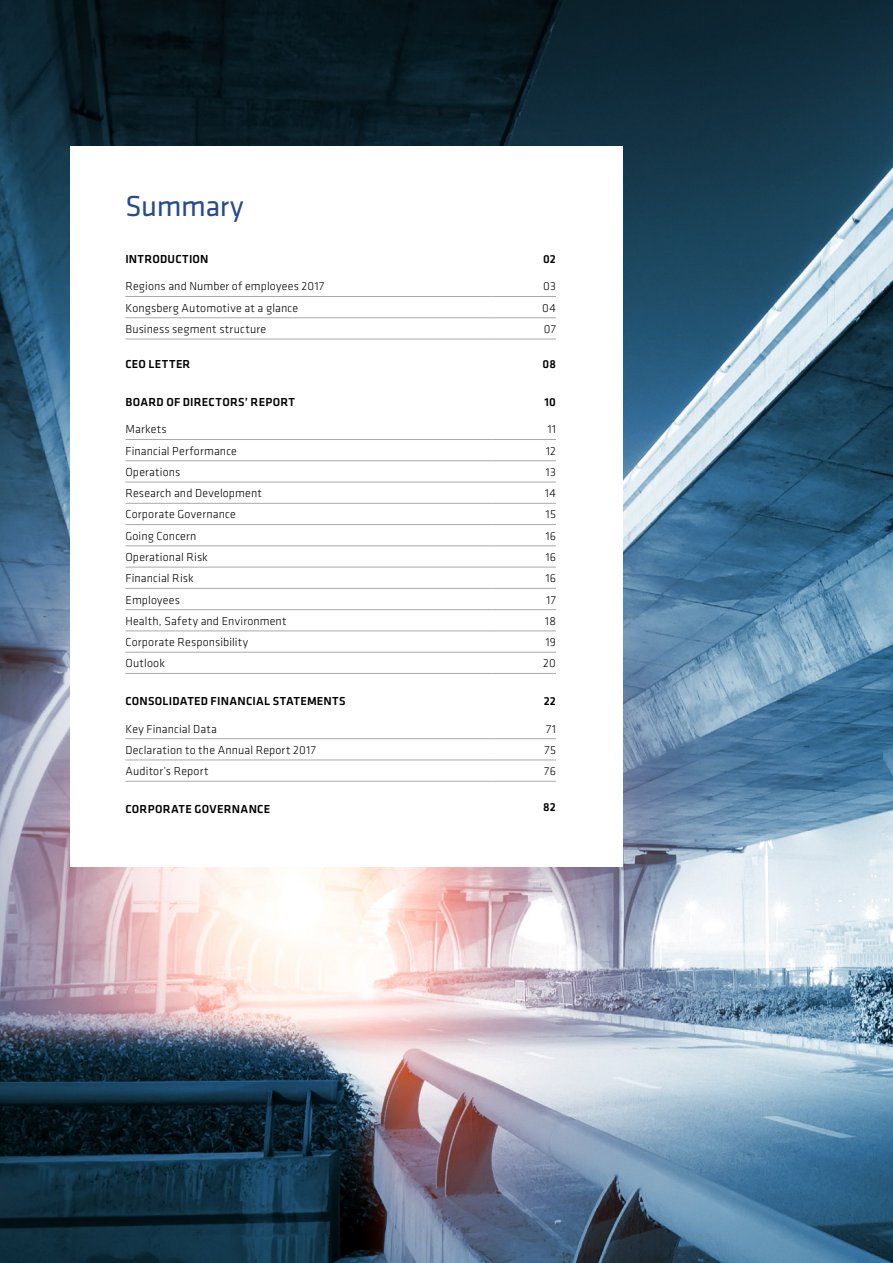
<style>
.page{position:relative;width:893px;height:1263px;background:#fff}
.page>*{position:absolute;margin:0;border:0;box-sizing:border-box;transform-origin:0 0}
.t1{font:30px "Klavika";letter-spacing:-.015em;color:#254b90}
.t2{font:300 12px "Klavika";letter-spacing:.015em;color:#000}
.t3{font:500 12px "Klavika";letter-spacing:.02em;color:#000}
</style>
<div class="page">
<img style="left:0;top:0;width:893px;height:1263px">
<div style="left:70px;top:146px;width:553px;height:720px;background:#fff"></div>
<hr style="left:125px;top:439px;width:366px;height:1px;background:#a7a9ac">
<hr style="left:491px;top:439px;width:65px;height:1px;background:#a7a9ac">
<hr style="left:125px;top:460px;width:366px;height:1px;background:#a7a9ac">
<hr style="left:491px;top:460px;width:65px;height:1px;background:#a7a9ac">
<hr style="left:125px;top:482px;width:366px;height:1px;background:#a7a9ac">
<hr style="left:491px;top:482px;width:65px;height:1px;background:#a7a9ac">
<hr style="left:125px;top:503px;width:366px;height:1px;background:#a7a9ac">
<hr style="left:491px;top:503px;width:65px;height:1px;background:#a7a9ac">
<hr style="left:125px;top:524px;width:366px;height:1px;background:#a7a9ac">
<hr style="left:491px;top:524px;width:65px;height:1px;background:#a7a9ac">
<hr style="left:125px;top:545px;width:366px;height:1px;background:#a7a9ac">
<hr style="left:491px;top:545px;width:65px;height:1px;background:#a7a9ac">
<hr style="left:125px;top:567px;width:366px;height:1px;background:#a7a9ac">
<hr style="left:491px;top:567px;width:65px;height:1px;background:#a7a9ac">
<hr style="left:125px;top:588px;width:366px;height:1px;background:#a7a9ac">
<hr style="left:491px;top:588px;width:65px;height:1px;background:#a7a9ac">
<hr style="left:125px;top:609px;width:366px;height:1px;background:#a7a9ac">
<hr style="left:491px;top:609px;width:65px;height:1px;background:#a7a9ac">
<hr style="left:125px;top:630px;width:366px;height:1px;background:#a7a9ac">
<hr style="left:491px;top:630px;width:65px;height:1px;background:#a7a9ac">
<hr style="left:125px;top:652px;width:366px;height:1px;background:#a7a9ac">
<hr style="left:491px;top:652px;width:65px;height:1px;background:#a7a9ac">
<hr style="left:125px;top:673px;width:366px;height:1px;background:#a7a9ac">
<hr style="left:491px;top:673px;width:65px;height:1px;background:#a7a9ac">
<hr style="left:125px;top:296px;width:366px;height:1px;background:#a7a9ac">
<hr style="left:491px;top:296px;width:65px;height:1px;background:#a7a9ac">
<hr style="left:125px;top:317px;width:366px;height:1px;background:#a7a9ac">
<hr style="left:491px;top:317px;width:65px;height:1px;background:#a7a9ac">
<hr style="left:125px;top:339px;width:366px;height:1px;background:#a7a9ac">
<hr style="left:491px;top:339px;width:65px;height:1px;background:#a7a9ac">
<hr style="left:125px;top:738px;width:366px;height:1px;background:#a7a9ac">
<hr style="left:491px;top:738px;width:65px;height:1px;background:#a7a9ac">
<hr style="left:125px;top:759px;width:366px;height:1px;background:#a7a9ac">
<hr style="left:491px;top:759px;width:65px;height:1px;background:#a7a9ac">
<hr style="left:125px;top:781px;width:366px;height:1px;background:#a7a9ac">
<hr style="left:491px;top:781px;width:65px;height:1px;background:#a7a9ac">
<h1 class="t1" style="left:125px;top:186px;width:120px">Summary</h1>
<p class="t3" style="left:125px;top:251px;width:85px">INTRODUCTION</p>
<p class="t3" style="left:543px;top:251px;width:14px">02</p>
<p class="t2" style="left:125px;top:279px;width:200px">Regions and Number of employees 2017</p>
<p class="t2" style="left:543px;top:279px;width:14px">03</p>
<p class="t2" style="left:125px;top:300px;width:174px">Kongsberg Automotive at a glance</p>
<p class="t2" style="left:542px;top:300px;width:15px">04</p>
<p class="t2" style="left:125px;top:322px;width:142px">Business segment structure</p>
<p class="t2" style="left:544px;top:322px;width:14px">07</p>
<p class="t3" style="left:125px;top:356px;width:66px">CEO LETTER</p>
<p class="t3" style="left:542px;top:356px;width:15px">08</p>
<p class="t3" style="left:125px;top:394px;width:171px">BOARD OF DIRECTORS’ REPORT</p>
<p class="t3" style="left:544px;top:394px;width:13px">10</p>
<p class="t2" style="left:125px;top:422px;width:43px">Markets</p>
<p class="t2" style="left:548px;top:422px;width:10px">11</p>
<p class="t2" style="left:125px;top:443px;width:113px">Financial Performance</p>
<p class="t2" style="left:546px;top:443px;width:11px">12</p>
<p class="t2" style="left:125px;top:465px;width:56px">Operations</p>
<p class="t2" style="left:546px;top:465px;width:12px">13</p>
<p class="t2" style="left:125px;top:486px;width:138px">Research and Development</p>
<p class="t2" style="left:545px;top:486px;width:12px">14</p>
<p class="t2" style="left:125px;top:507px;width:112px">Corporate Governance</p>
<p class="t2" style="left:546px;top:507px;width:12px">15</p>
<p class="t2" style="left:125px;top:528px;width:73px">Going Concern</p>
<p class="t2" style="left:546px;top:528px;width:12px">16</p>
<p class="t2" style="left:125px;top:550px;width:84px">Operational Risk</p>
<p class="t2" style="left:546px;top:550px;width:12px">16</p>
<p class="t2" style="left:125px;top:571px;width:70px">Financial Risk</p>
<p class="t2" style="left:546px;top:571px;width:12px">16</p>
<p class="t2" style="left:125px;top:592px;width:56px">Employees</p>
<p class="t2" style="left:547px;top:592px;width:11px">17</p>
<p class="t2" style="left:125px;top:614px;width:163px">Health, Safety and Environment</p>
<p class="t2" style="left:545px;top:614px;width:12px">18</p>
<p class="t2" style="left:125px;top:635px;width:124px">Corporate Responsibility</p>
<p class="t2" style="left:546px;top:635px;width:12px">19</p>
<p class="t2" style="left:125px;top:656px;width:41px">Outlook</p>
<p class="t2" style="left:543px;top:656px;width:14px">20</p>
<p class="t3" style="left:125px;top:693px;width:222px">CONSOLIDATED FINANCIAL STATEMENTS</p>
<p class="t3" style="left:544px;top:693px;width:14px">22</p>
<p class="t2" style="left:125px;top:721px;width:93px">Key Financial Data</p>
<p class="t2" style="left:546px;top:721px;width:11px">71</p>
<p class="t2" style="left:125px;top:743px;width:192px">Declaration to the Annual Report 2017</p>
<p class="t2" style="left:544px;top:743px;width:13px">75</p>
<p class="t2" style="left:125px;top:764px;width:85px">Auditor’s Report</p>
<p class="t2" style="left:544px;top:764px;width:13px">76</p>
<p class="t3" style="left:125px;top:801px;width:146px">CORPORATE GOVERNANCE</p>
<p class="t3" style="left:543px;top:799px;width:14px">82</p>
</div>
